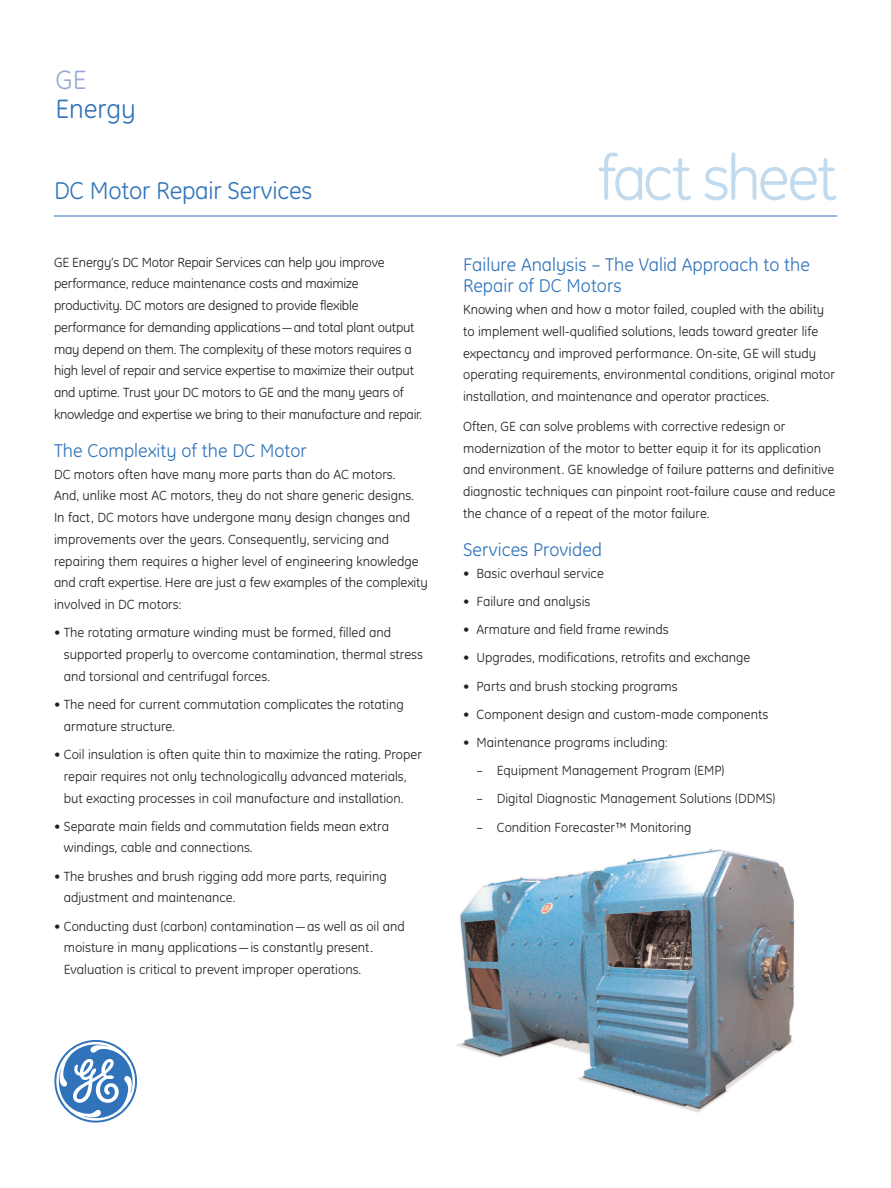
<style>
.page{position:relative;width:891px;height:1188px;background:#fff}
.page>*{position:absolute;margin:0;border:0;box-sizing:border-box;transform-origin:0 0}
.t1{font:63px "GE Inspira";letter-spacing:-.055em;color:#c1daed}
.t2{font:27px "GE Inspira";color:#3073ba}
.t3{font:27px "GE Inspira";color:#97aad7}
.t4{font:24.75px "GE Inspira";letter-spacing:-.01em;color:#3073ba}
.t5{font:18.75px/21.8px "GE Inspira";color:#3073ba}
.t6{font:13.5px/21.8px "GE Inspira";color:#231f20}
</style>
<div class="page">
<img style="left:456px;top:849px;width:339px;height:264px">
<svg style="left:54px;top:1040px;width:83px;height:83px"></svg>
<hr style="left:54px;top:216px;width:783px;height:1px;background:#3073ba">
<h2 class="t3" style="left:56px;top:70px;width:32px">GE</h2>
<h2 class="t2" style="left:56px;top:98px;width:82px">Energy</h2>
<h3 class="t4" style="left:54px;top:181px;width:260px">DC Motor Repair Services</h3>
<p class="t6" style="left:54px;top:253px;width:370px">GE Energy’s DC Motor Repair Services can help you improve performance, reduce maintenance costs and maximize productivity. DC motors are designed to provide flexible performance for demanding applications—and total plant output may depend on them. The complexity of these motors requires a high level of repair and service expertise to maximize their output and uptime. Trust your DC motors to GE and the many years of knowledge and expertise we bring to their manufacture and repair.</p>
<h3 class="t5" style="left:54px;top:441px;width:254px">The Complexity of the DC Motor</h3>
<p class="t6" style="left:54px;top:464px;width:375px">DC motors often have many more parts than do AC motors.<br>And, unlike most AC motors, they do not share generic designs.<br>In fact, DC motors have undergone many design changes and improvements over the years. Consequently, servicing and repairing them requires a higher level of engineering knowledge and craft expertise. Here are just a few examples of the complexity involved in DC motors:</p>
<p class="t6" style="left:64px;top:623px;width:361px;text-indent:-10px">• The rotating armature winding must be formed, filled and supported properly to overcome contamination, thermal stress and torsional and centrifugal forces.</p>
<p class="t6" style="left:64px;top:695px;width:341px;text-indent:-10px">• The need for current commutation complicates the rotating armature structure.</p>
<p class="t6" style="left:64px;top:745px;width:360px;text-indent:-10px">• Coil insulation is often quite thin to maximize the rating. Proper repair requires not only technologically advanced materials, but exacting processes in coil manufacture and installation.</p>
<p class="t6" style="left:64px;top:817px;width:327px;text-indent:-10px">• Separate main fields and commutation fields mean extra windings, cable and connections.</p>
<p class="t6" style="left:64px;top:867px;width:324px;text-indent:-10px">• The brushes and brush rigging add more parts, requiring adjustment and maintenance.</p>
<p class="t6" style="left:64px;top:917px;width:342px;text-indent:-10px">• Conducting dust (carbon) contamination—as well as oil and moisture in many applications—is constantly present.<br>Evaluation is critical to prevent improper operations.</p>
<h1 class="t1" style="left:598px;top:155px;width:241px">fact sheet</h1>
<h3 class="t5" style="left:463px;top:255px;width:348px">Failure Analysis – The Valid Approach to the<br>Repair of DC Motors</h3>
<p class="t6" style="left:463px;top:300px;width:373px">Knowing when and how a motor failed, coupled with the ability to implement well-qualified solutions, leads toward greater life expectancy and improved performance. On-site, GE will study operating requirements, environmental conditions, original motor installation, and maintenance and operator practices.</p>
<p class="t6" style="left:463px;top:417px;width:374px">Often, GE can solve problems with corrective redesign or modernization of the motor to better equip it for its application and environment. GE knowledge of failure patterns and definitive diagnostic techniques can pinpoint root-failure cause and reduce the chance of a repeat of the motor failure.</p>
<h3 class="t5" style="left:463px;top:540px;width:140px">Services Provided</h3>
<p class="t6" style="left:463px;top:563px;width:142px">• Basic overhaul service</p>
<p class="t6" style="left:463px;top:592px;width:129px">• Failure and analysis</p>
<p class="t6" style="left:463px;top:620px;width:207px">• Armature and field frame rewinds</p>
<p class="t6" style="left:463px;top:648px;width:289px">• Upgrades, modifications, retrofits and exchange</p>
<p class="t6" style="left:463px;top:676px;width:216px">• Parts and brush stocking programs</p>
<p class="t6" style="left:463px;top:705px;width:307px">• Component design and custom-made components</p>
<p class="t6" style="left:463px;top:733px;width:206px">• Maintenance programs including:</p>
<p class="t6" style="left:477px;top:761px;width:249px">– Equipment Management Program (EMP)</p>
<p class="t6" style="left:477px;top:789px;width:300px">– Digital Diagnostic Management Solutions (DDMS)</p>
<p class="t6" style="left:477px;top:818px;width:216px">– Condition Forecaster™ Monitoring</p>
</div>
